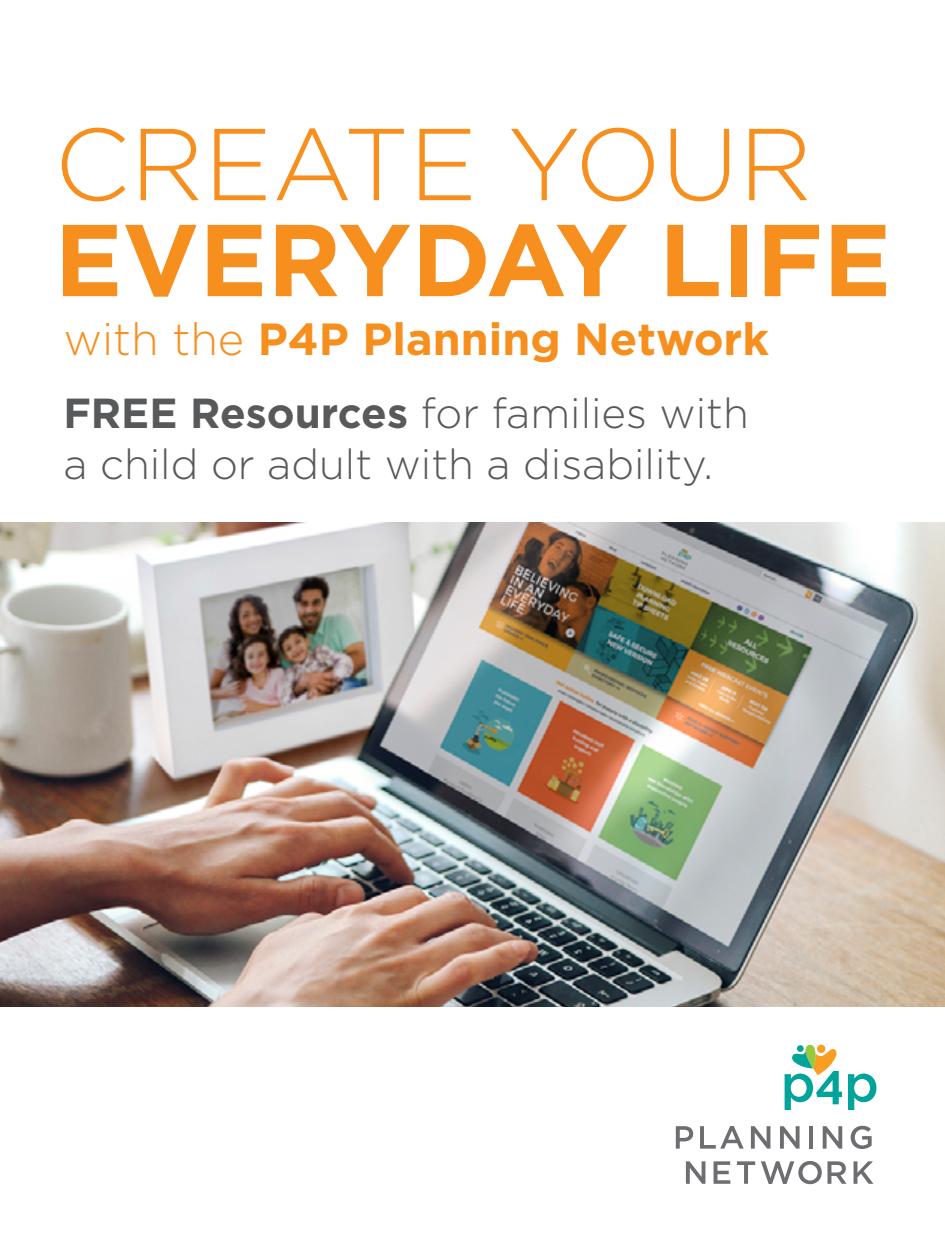
<style>
.page{position:relative;width:945px;height:1242px;background:#fff}
.page>*{position:absolute;margin:0;border:0;box-sizing:border-box;transform-origin:0 0}
.t1{font:700 102px "Gotham";color:#f78f1e}
.t2{font:300 102px "Gotham";color:#f78f1e}
.t3{font:700 45px "Gotham";color:#f78f1e}
.t4{font:300 42px/51px "Gotham";color:#58595b}
.s1{font-weight:300}
.s2{font-weight:700}
</style>
<div class="page">
<img style="left:0;top:523px;width:945px;height:484px">
<svg style="left:676px;top:1126px;width:17px;height:23px"></svg>
<svg style="left:700px;top:1126px;width:44px;height:23px"></svg>
<svg style="left:751px;top:1126px;width:19px;height:23px"></svg>
<svg style="left:780px;top:1126px;width:20px;height:23px"></svg>
<hr style="left:809px;top:1126px;width:4px;height:23px;background:#6d6e71">
<svg style="left:823px;top:1126px;width:19px;height:23px"></svg>
<svg style="left:851px;top:1126px;width:21px;height:23px"></svg>
<svg style="left:686px;top:1161px;width:19px;height:23px"></svg>
<svg style="left:714px;top:1161px;width:16px;height:23px"></svg>
<svg style="left:737px;top:1161px;width:18px;height:23px"></svg>
<svg style="left:761px;top:1161px;width:86px;height:23px"></svg>
<svg style="left:854px;top:1161px;width:19px;height:23px"></svg>
<svg style="left:848px;top:1074px;width:28px;height:36px"></svg>
<svg style="left:785px;top:1044px;width:57px;height:66px"></svg>
<h1 class="t2" style="left:54px;top:100px;width:759px">CREATE YOUR</h1>
<h1 class="t1" style="left:54px;top:192px;width:838px">EVERYDAY LIFE</h1>
<p class="t3" style="left:63px;top:309px;width:707px"><span class="s1">with the</span> P4P Planning Network</p>
<p class="t4" style="left:63px;top:387px;width:687px"><span class="s2">FREE Resources</span> for families with a child or adult with a disability.</p>
</div>
